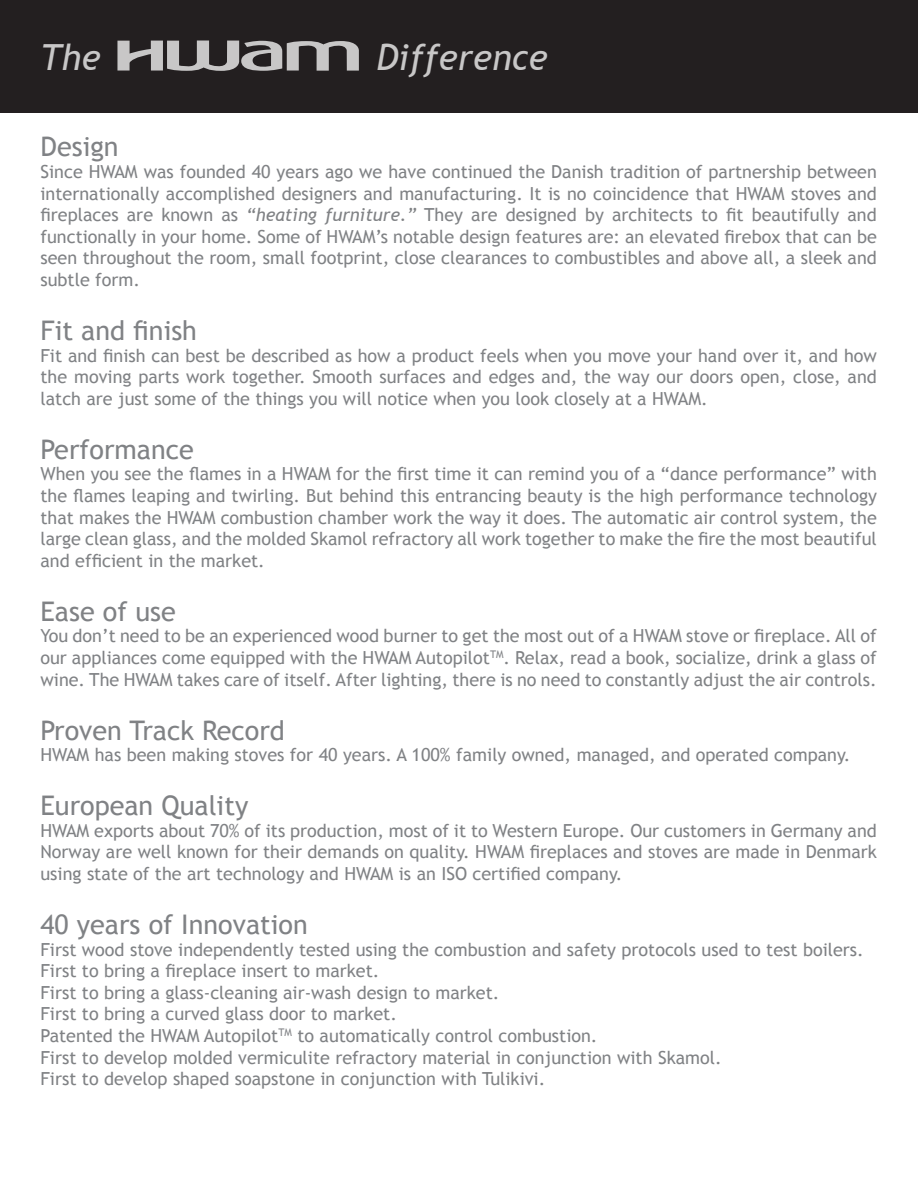
<style>
.page{position:relative;width:918px;height:1188px;background:#fff}
.page>*{position:absolute;margin:0;border:0;box-sizing:border-box;transform-origin:0 0}
.t1{font:italic 36px "Trebuchet MS";color:#c8c7c7}
.t2{font:27px "Trebuchet MS";color:#808285}
.t3{font:18px/21.6px "Trebuchet MS";color:#808285;text-align:justify}
.s1{font-style:italic}
</style>
<div class="page">
<div style="left:0;top:0;width:918px;height:112px;background:#231f20"></div>
<svg style="left:117px;top:41px;width:242px;height:30px"></svg>
<h1 class="t1" style="left:40px;top:36px;width:62px">The</h1>
<h1 class="t1" style="left:376px;top:36px;width:173px">Difference</h1>
<h2 class="t2" style="left:40px;top:131px;width:80px">Design</h2>
<p class="t3" style="left:40px;top:161px;width:838px">Since HWAM was founded 40 years ago we have continued the Danish tradition of partnership between internationally accomplished designers and manufacturing. It is no coincidence that HWAM stoves and fireplaces are known as <span class="s1">“heating furniture.”</span> They are designed by architects to fit beautifully and functionally in your home. Some of HWAM’s notable design features are: an elevated firebox that can be seen throughout the room, small footprint, close clearances to combustibles and above all, a sleek and subtle form.</p>
<h2 class="t2" style="left:40px;top:315px;width:158px">Fit and finish</h2>
<p class="t3" style="left:40px;top:345px;width:838px">Fit and finish can best be described as how a product feels when you move your hand over it, and how the moving parts work together. Smooth surfaces and edges and, the way our doors open, close, and latch are just some of the things you will notice when you look closely at a HWAM.</p>
<h2 class="t2" style="left:40px;top:433px;width:155px">Performance</h2>
<p class="t3" style="left:40px;top:464px;width:838px">When you see the flames in a HWAM for the first time it can remind you of a “dance performance” with the flames leaping and twirling. But behind this entrancing beauty is the high performance technology that makes the HWAM combustion chamber work the way it does. The automatic air control system, the large clean glass, and the molded Skamol refractory all work together to make the fire the most beautiful and efficient in the market.</p>
<h2 class="t2" style="left:40px;top:595px;width:137px">Ease of use</h2>
<p class="t3" style="left:40px;top:626px;width:838px">You don’t need to be an experienced wood burner to get the most out of a HWAM stove or fireplace. All of our appliances come equipped with the HWAM Autopilot<sup>TM</sup>. Relax, read a book, socialize, drink a glass of wine. The HWAM takes care of itself. After lighting, there is no need to constantly adjust the air controls.</p>
<h2 class="t2" style="left:40px;top:714px;width:246px">Proven Track Record</h2>
<p class="t3" style="left:40px;top:744px;width:812px">HWAM has been making stoves for 40 years. A 100% family owned, managed, and operated company.</p>
<h2 class="t2" style="left:40px;top:790px;width:209px">European Quality</h2>
<p class="t3" style="left:40px;top:820px;width:838px">HWAM exports about 70% of its production, most of it to Western Europe. Our customers in Germany and Norway are well known for their demands on quality. HWAM fireplaces and stoves are made in Denmark using state of the art technology and HWAM is an ISO certified company.</p>
<h2 class="t2" style="left:40px;top:909px;width:269px">40 years of Innovation</h2>
<p class="t3" style="left:40px;top:939px;width:825px;text-align:left">First wood stove independently tested using the combustion and safety protocols used to test boilers.<br>First to bring a fireplace insert to market.<br>First to bring a glass-cleaning air-wash design to market.<br>First to bring a curved glass door to market.<br>Patented the HWAM Autopilot<sup>TM</sup> to automatically control combustion.<br>First to develop molded vermiculite refractory material in conjunction with Skamol.<br>First to develop shaped soapstone in conjunction with Tulikivi.</p>
</div>
